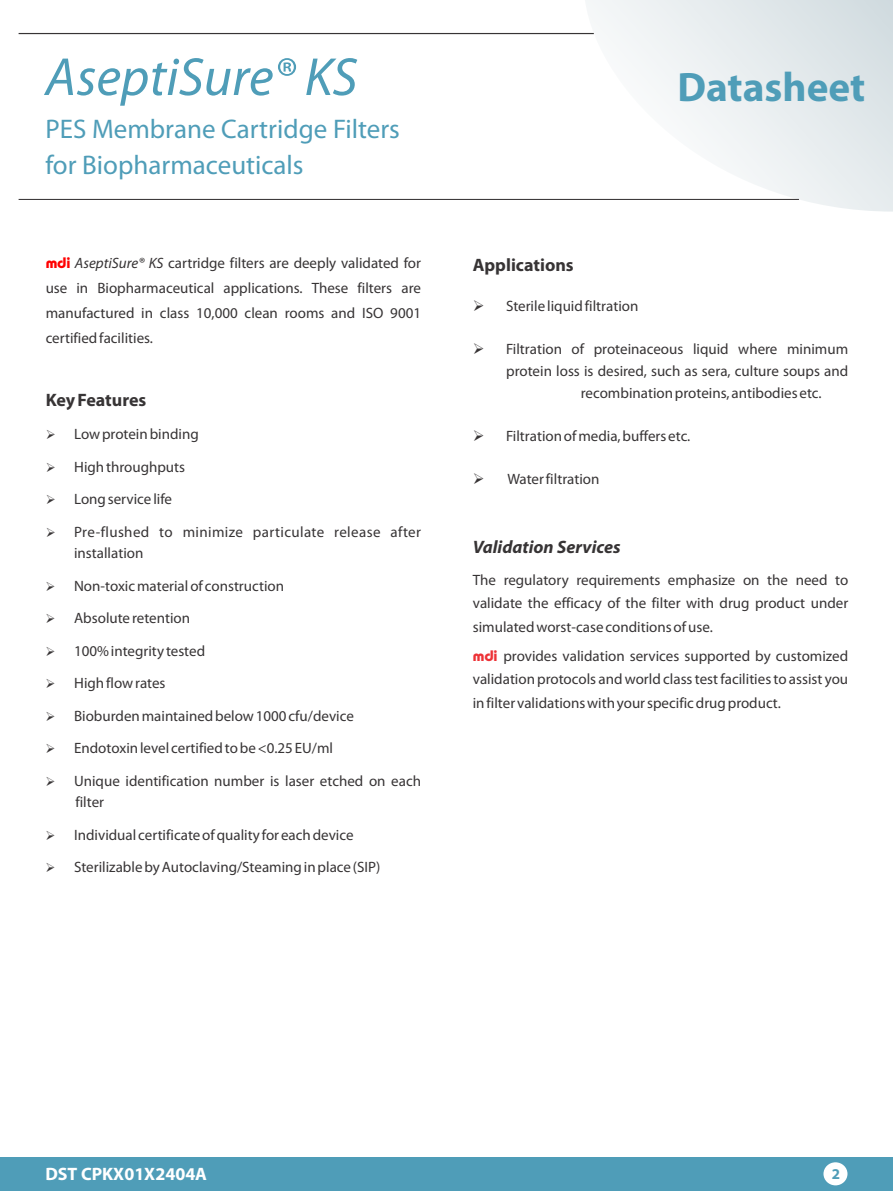
<style>
.page{position:relative;width:893px;height:1191px;background:#fff}
.page>*{position:absolute;margin:0;border:0;box-sizing:border-box;transform-origin:0 0}
.t1{font:italic 54px "Myriad Pro";color:#4f9db8}
.t2{font:700 41.25px "Myriad Pro";color:#4f9db8}
.t3{font:27px/35.7px "Myriad Pro";color:#4f9db8}
.t4{font:700 18px "Myriad Pro";color:#373435}
.t5{font:italic 700 18px "Myriad Pro";color:#373435}
.t6{font:700 18px "Myriad Pro";color:#fff}
.t7{font:15px/23.4px "Myriad Pro";color:#373435;text-align:justify}
.t8{font:15px/21.6px "Myriad Pro";letter-spacing:.025em;color:#373435}
.t9{font:700 15px "Myriad Pro";color:#4f9db8}
.s1{font-family:"Dyname Black SSK";color:#f00}
.s2{font-style:italic}
.s3{font-family:"Dyname Black SSK";color:#ed3237}
</style>
<div class="page">
<hr style="left:19px;top:199px;width:780px;height:1px;background:#373435">
<hr style="left:19px;top:33px;width:575px;height:1px;background:#373435">
<svg style="left:585px;top:0;width:308px;height:212px"></svg>
<div style="left:1px;top:1156px;width:892px;height:34px;background:#4f9db8"></div>
<div style="left:823px;top:1162px;width:24px;height:23px;background:#fff;border-radius:50%"></div>
<h1 class="t1" style="left:45px;top:54px;width:314px">AseptiSure® KS</h1>
<h3 class="t3" style="left:45px;top:113px;width:356px">PES Membrane Cartridge Filters for Biopharmaceuticals</h3>
<p class="t7" style="left:46px;top:251px;width:377px;line-height:25.2px"><span class="s1">mdi</span> <span class="s2">AseptiSure® KS</span> cartridge filters are deeply validated for use in Biopharmaceutical applications. These filters are manufactured in class 10,000 clean rooms and ISO 9001 certified facilities.</p>
<p class="t4" style="left:46px;top:392px;width:102px">Key Features</p>
<p class="t7" style="left:46px;top:424px;width:155px">➢ Low protein binding</p>
<p class="t7" style="left:46px;top:456px;width:141px">➢ High throughputs</p>
<p class="t7" style="left:46px;top:488px;width:128px">➢ Long service life</p>
<p class="t8" style="left:74px;top:522px;width:348px;text-indent:-28px">➢ Pre-flushed to minimize particulate release after installation</p>
<p class="t7" style="left:46px;top:575px;width:240px">➢ Non-toxic material of construction</p>
<p class="t7" style="left:46px;top:607px;width:146px">➢ Absolute retention</p>
<p class="t7" style="left:46px;top:640px;width:161px">➢ 100% integrity tested</p>
<p class="t7" style="left:46px;top:672px;width:121px">➢ High flow rates</p>
<p class="t7" style="left:46px;top:705px;width:310px">➢ Bioburden maintained below 1000 cfu/device</p>
<p class="t7" style="left:46px;top:737px;width:289px">➢ Endotoxin level certified to be &lt;0.25 EU/ml</p>
<p class="t7" style="left:75px;top:771px;width:347px;line-height:21.6px;text-indent:-30px">➢ Unique identification number is laser etched on each filter</p>
<p class="t7" style="left:46px;top:824px;width:309px">➢ Individual certificate of quality for each device</p>
<p class="t7" style="left:46px;top:856px;width:336px">➢ Sterilizable by Autoclaving/Steaming in place (SIP)</p>
<h2 class="t2" style="left:677px;top:70px;width:189px">Datasheet</h2>
<p class="t4" style="left:473px;top:257px;width:102px">Applications</p>
<p class="t7" style="left:473px;top:296px;width:167px">➢ Sterile liquid filtration</p>
<p class="t7" style="left:473px;top:339px;width:377px">➢ Filtration of proteinaceous liquid where minimum</p>
<p class="t7" style="left:506px;top:360px;width:343px">protein loss is desired, such as sera, culture soups and</p>
<p class="t7" style="left:581px;top:382px;width:242px">recombination proteins, antibodies etc.</p>
<p class="t7" style="left:473px;top:425px;width:219px">➢ Filtration of media, buffers etc.</p>
<p class="t7" style="left:473px;top:469px;width:128px">➢ Water filtration</p>
<p class="t5" style="left:473px;top:539px;width:149px">Validation Services</p>
<p class="t7" style="left:473px;top:569px;width:377px">The regulatory requirements emphasize on the need to validate the efficacy of the filter with drug product under simulated worst-case conditions of use.</p>
<p class="t7" style="left:473px;top:645px;width:377px"><span class="s3">mdi</span> provides validation services supported by customized validation protocols and world class test facilities to assist you in filter validations with your specific drug product.</p>
<p class="t6" style="left:45px;top:1166px;width:163px">DST CPKX01X2404A</p>
<p class="t9" style="left:832px;top:1167px;width:10px">2</p>
</div>
